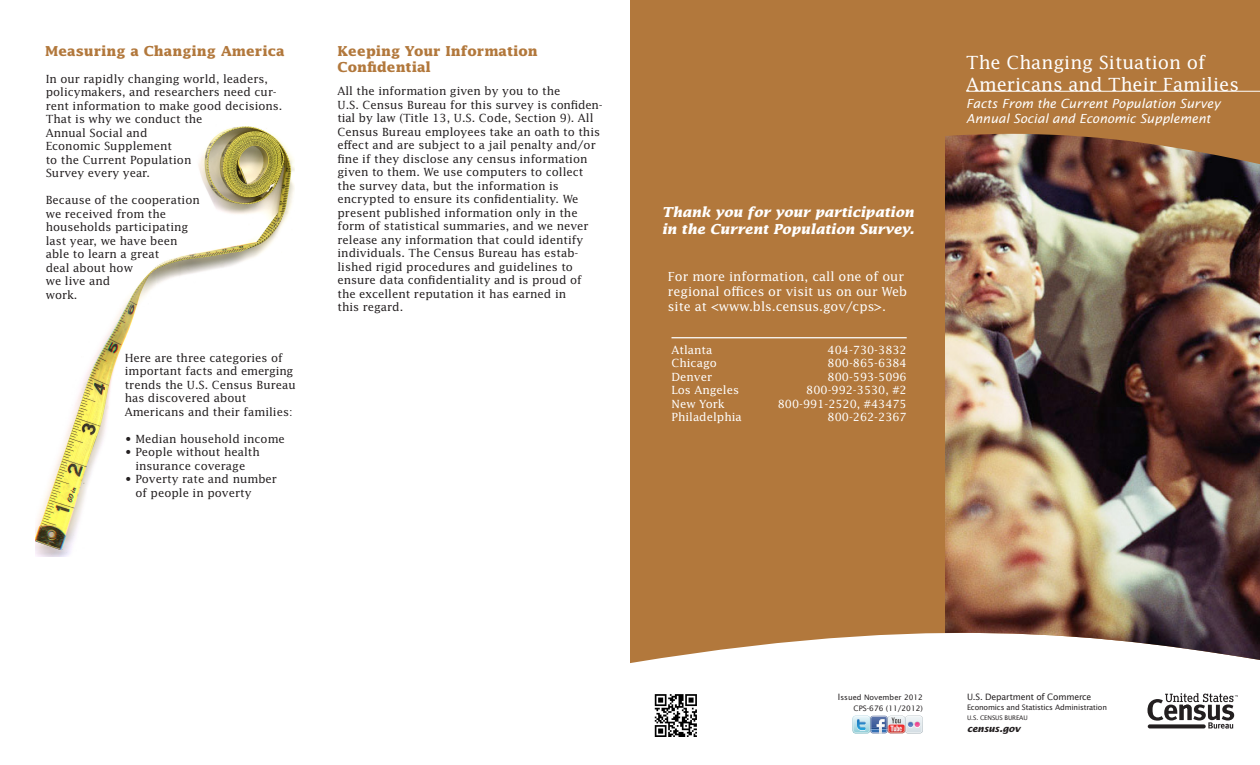
<style>
.page{position:relative;width:1260px;height:765px;background:#fff}
.page>*{position:absolute;margin:0;border:0;box-sizing:border-box;transform-origin:0 0}
.t1{font:18.12px/21.8px "Lucida";color:#fff}
.t2{font:700 13.75px/16.5px "Lucida";color:#b2783c}
.t3{font:italic 700 13.75px/16.5px "Lucida";color:#fff}
.t4{font:12.5px/15px "Lucida";color:#fff}
.t5{font:italic 12.5px/15px "Lucida Sans";color:#fff}
.t6{font:11.25px/13.5px "Lucida";color:#231f20}
.t7{font:11.25px "Lucida";color:#fff}
.t8{font:italic 700 9.38px "Lucida Sans";letter-spacing:-.02em;color:#231f20}
.t9{font:8.75px "Lucida Sans";letter-spacing:-.02em;color:#231f20}
.t10{font:7.5px "Lucida Sans";letter-spacing:-.02em;color:#231f20}
.t11{font:7.5px "Lucida Sans";color:#231f20}
.t12{font:6.25px "Lucida Sans";letter-spacing:-.02em;color:#231f20}
.s1{font-size:8.75px}
</style>
<div class="page">
<div style="left:630px;top:0;width:630px;height:369px;background:#b2783c"></div>
<div style="left:630px;top:133px;width:395px;height:530px;background:#b2783c"></div>
<img style="left:945px;top:134px;width:315px;height:526px">
<img style="left:36px;top:126px;width:259px;height:430px">
<svg style="left:1147px;top:693px;width:91px;height:36px"></svg>
<hr style="left:671px;top:337px;width:236px;height:1px;background:#fff">
<svg style="left:853px;top:716px;width:70px;height:18px"></svg>
<hr style="left:966px;top:91px;width:294px;height:1px;background:#fff">
<img style="left:654px;top:694px;width:43px;height:43px">
<p class="t2" style="left:45px;top:42px;width:241px">Measuring a Changing America</p>
<p class="t6" style="left:46px;top:72px;width:238px">In our rapidly changing world, leaders, policymakers, and researchers need cur&shy;rent information to make good decisions.<br>That is why we conduct the</p>
<p class="t6" style="left:46px;top:126px;width:103px">Annual Social and</p>
<p class="t6" style="left:46px;top:139px;width:128px">Economic Supplement</p>
<p class="t6" style="left:46px;top:153px;width:147px">to the Current Population</p>
<p class="t6" style="left:46px;top:166px;width:106px">Survey every year.</p>
<p class="t6" style="left:46px;top:193px;width:156px">Because of the cooperation</p>
<p class="t6" style="left:46px;top:207px;width:144px">we received from the households participating</p>
<p class="t6" style="left:46px;top:234px;width:133px">last year, we have been able to learn a great deal about how</p>
<p class="t6" style="left:46px;top:274px;width:66px">we live and</p>
<p class="t6" style="left:46px;top:288px;width:33px">work.</p>
<p class="t6" style="left:125px;top:351px;width:173px">Here are three categories of important facts and emerging trends the U.S. Census Bureau has discovered about<br>Americans and their families:</p>
<p class="t6" style="left:125px;top:432px;width:162px">• Median household income</p>
<p class="t6" style="left:125px;top:445px;width:137px">• People without health</p>
<p class="t6" style="left:135px;top:459px;width:111px">insurance coverage</p>
<p class="t6" style="left:125px;top:472px;width:154px">• Poverty rate and number</p>
<p class="t6" style="left:135px;top:486px;width:118px">of people in poverty</p>
<p class="t2" style="left:338px;top:42px;width:202px">Keeping Your Information<br>Confidential</p>
<p class="t6" style="left:338px;top:84px;width:267px">All the information given by you to the<br>U.S. Census Bureau for this survey is confiden&shy;tial by law (Title 13, U.S. Code, Section 9). All Census Bureau employees take an oath to this effect and are subject to a jail penalty and/or fine if they disclose any census information given to them. We use computers to collect the survey data, but the information is encrypted to ensure its confidentiality. We present published information only in the form of statistical summaries, and we never release any information that could identify individuals. The Census Bureau has estab&shy;lished rigid procedures and guidelines to ensure data confidentiality and is proud of</p>
<p class="t6" style="left:338px;top:287px;width:230px">the excellent reputation it has earned in this regard.</p>
<p class="t3" style="left:662px;top:204px;width:254px">Thank you for your participation in the Current Population Survey.</p>
<p class="t4" style="left:668px;top:269px;width:241px">For more information, call one of our regional offices or visit us on our Web site at &lt;www.bls.census.gov/cps&gt;.</p>
<p class="t7" style="left:671px;top:343px;width:42px">Atlanta</p>
<p class="t7" style="left:828px;top:343px;width:81px">404-730-3832</p>
<p class="t7" style="left:671px;top:356px;width:47px">Chicago</p>
<p class="t7" style="left:828px;top:356px;width:81px">800-865-6384</p>
<p class="t7" style="left:671px;top:370px;width:42px">Denver</p>
<p class="t7" style="left:828px;top:370px;width:81px">800-593-5096</p>
<p class="t7" style="left:671px;top:383px;width:69px">Los Angeles</p>
<p class="t7" style="left:806px;top:383px;width:102px">800-992-3530, #2</p>
<p class="t7" style="left:671px;top:397px;width:55px">New York</p>
<p class="t7" style="left:778px;top:397px;width:130px">800-991-2520, #43475</p>
<p class="t7" style="left:671px;top:410px;width:72px">Philadelphia</p>
<p class="t7" style="left:828px;top:410px;width:81px">800-262-2367</p>
<p class="t1" style="left:966px;top:51px;width:274px">The Changing Situation of<br>Americans and Their Families</p>
<p class="t5" style="left:966px;top:96px;width:256px">Facts From the Current Population Survey<br>Annual Social and Economic Supplement</p>
<p class="t11" style="left:838px;top:693px;width:87px"><span class="s1">I</span>ssued November 2012</p>
<p class="t11" style="left:854px;top:704px;width:71px">CPS-676 (11/2012)</p>
<p class="t9" style="left:967px;top:692px;width:126px">U.S. Department of Commerce</p>
<p class="t10" style="left:967px;top:703px;width:142px">Economics and Statistics Administration</p>
<p class="t12" style="left:967px;top:714px;width:62px">U.S. CENSUS BUREAU</p>
<p class="t8" style="left:967px;top:724px;width:55px">census.gov</p>
</div>
